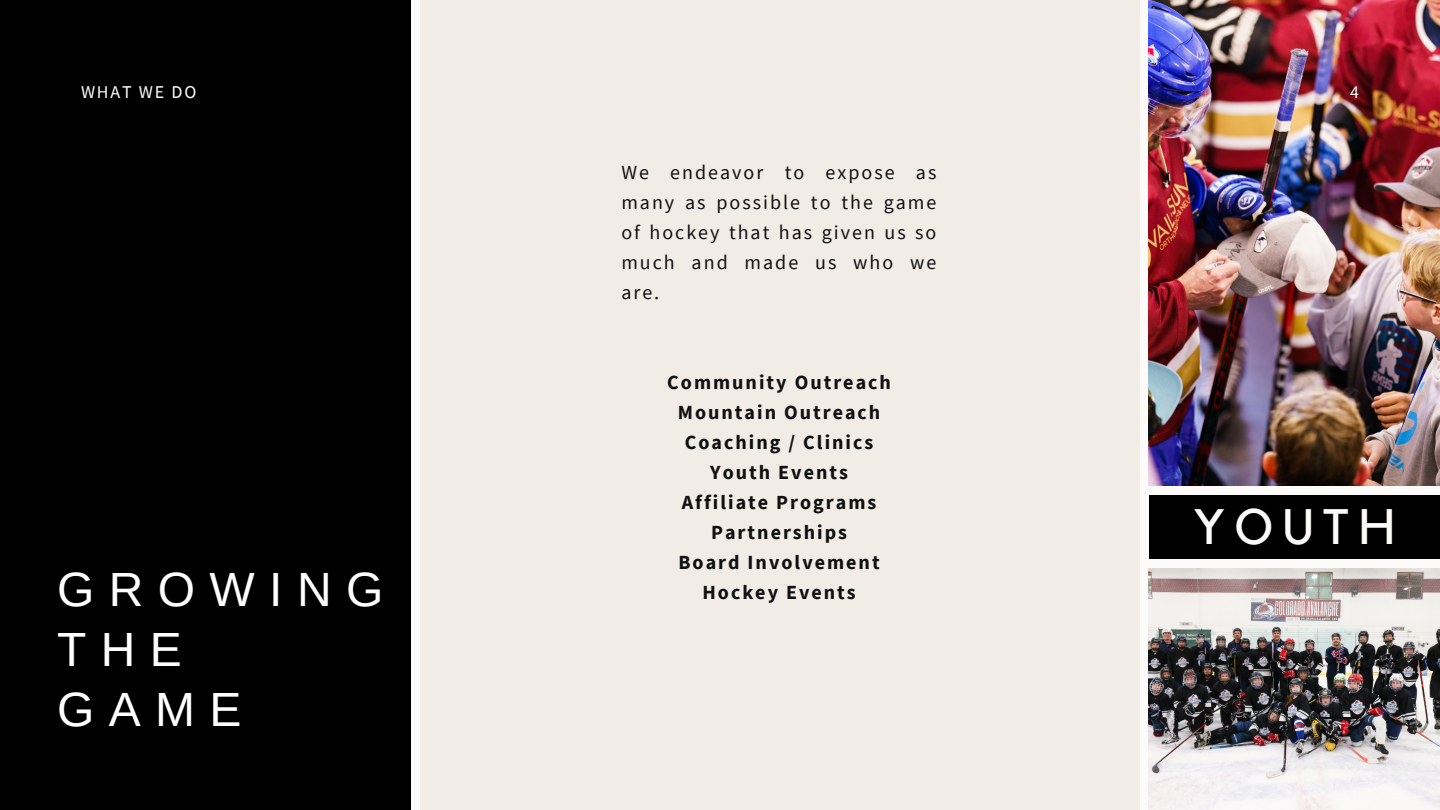
<style>
.page{position:relative;width:1440px;height:810px;background:#fff}
.page>*{position:absolute;margin:0;border:0;box-sizing:border-box;transform-origin:0 0}
.t1{font:49.6px "Kollektif";letter-spacing:.195em;color:#fcfbf9}
.t2{font:48px/60px "Arimo";letter-spacing:.3em;color:#fff}
.t3{font:700 20px "Source Sans Pro";letter-spacing:.1em;color:#101010}
.t4{font:20px/30px "Source Sans Pro";letter-spacing:.1em;color:#101010;text-align:justify}
.t5{font:18px "Source Sans Pro";letter-spacing:.1em;color:#fff}
</style>
<div class="page">
<img style="left:1149px;top:568px;width:291px;height:242px">
<svg style="left:1347px;top:707px;width:12px;height:22px"></svg>
<hr style="left:1320px;top:718px;width:38px;height:1px;background:#101010">
<img style="left:1149px;top:0;width:291px;height:486px">
<div style="left:1149px;top:495px;width:291px;height:64px;background:#000"></div>
<div style="left:420px;top:0;width:720px;height:810px;background:#f1ece6"></div>
<div style="left:0;top:0;width:411px;height:810px;background:#000"></div>
<p class="t5" style="left:81px;top:80px;width:117px">WHAT WE DO</p>
<p class="t2" style="left:57px;top:559px;width:328px">GROWING<br>THE<br>GAME</p>
<p class="t4" style="left:621px;top:157px;width:317px">We endeavor to expose as many as possible to the game of hockey that has given us so much and made us who we are.</p>
<p class="t3" style="left:667px;top:370px;width:225px">Community Outreach</p>
<p class="t3" style="left:678px;top:400px;width:204px">Mountain Outreach</p>
<p class="t3" style="left:685px;top:430px;width:190px">Coaching / Clinics</p>
<p class="t3" style="left:710px;top:460px;width:139px">Youth Events</p>
<p class="t3" style="left:682px;top:490px;width:196px">Affiliate Programs</p>
<p class="t3" style="left:711px;top:520px;width:137px">Partnerships</p>
<p class="t3" style="left:678px;top:550px;width:203px">Board Involvement</p>
<p class="t3" style="left:702px;top:580px;width:155px">Hockey Events</p>
<p class="t5" style="left:1350px;top:80px;width:10px">4</p>
<p class="t1" style="left:1194px;top:504px;width:203px">YOUTH</p>
</div>
